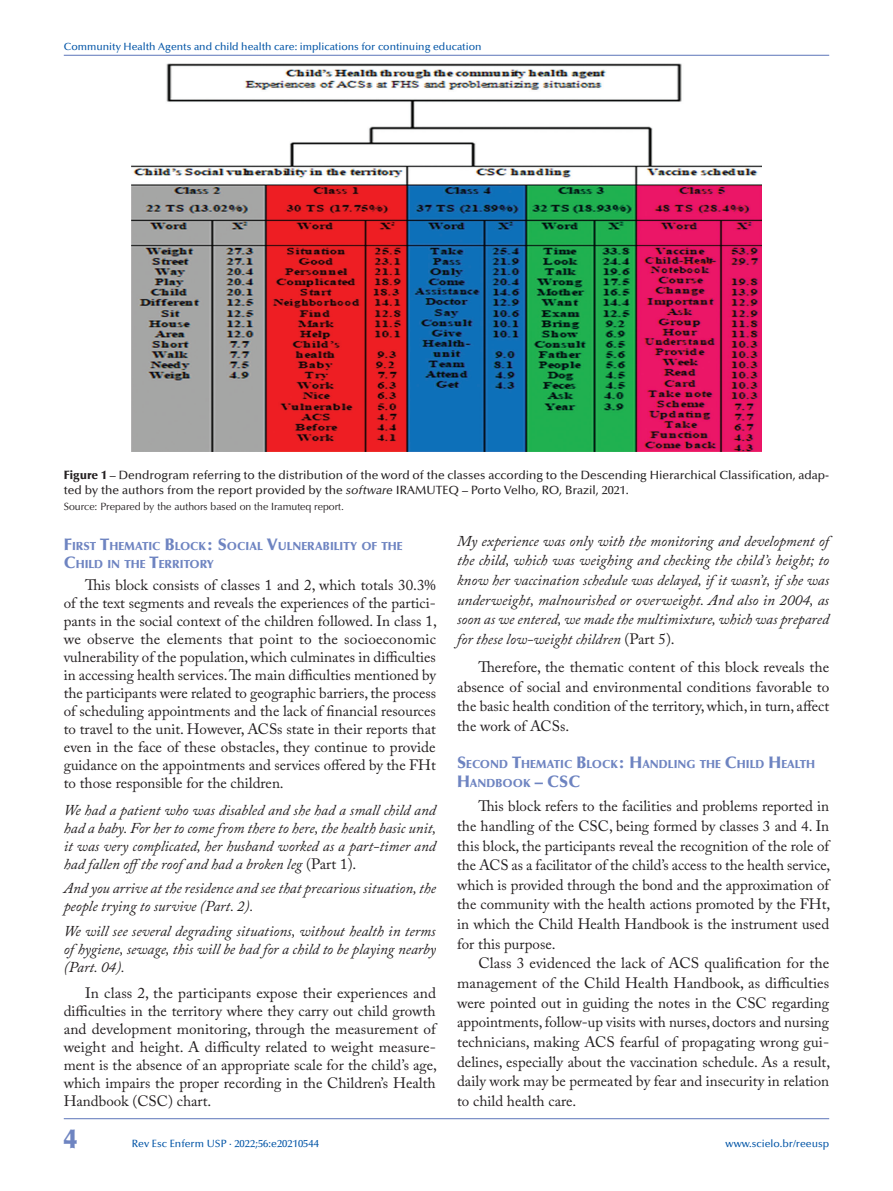
<style>
.page{position:relative;width:893px;height:1191px;background:#fff}
.page>*{position:absolute;margin:0;border:0;box-sizing:border-box;transform-origin:0 0}
.t1{font:900 27px "Optima LT";color:#6e84c1}
.Texto{font:15px/19.6px "Adobe Caslon Pro";color:#231f20;text-align:justify}
.Citação{font:italic 15px/18px "Adobe Caslon Pro";color:#231f20;text-align:justify}
.Titulo_Tabela___Lege{font:500 12px/15px "Optima LT";color:#231f20}
.Sub2{font:900 11.55px/19.6px "Optima LT";color:#6e84c1}
.t2{font:500 10.5px "Optima LT";color:#0154a6}
.Notas{font:10.5px "Optima LT";color:#231f20}
.s1{font-weight:900}
.s2{font-style:italic}
.s3{font-size:16.5px}
.s4{font-style:normal}
</style>
<div class="page">
<hr style="left:64px;top:1118px;width:765px;height:1px;background:#6e84c1">
<hr style="left:64px;top:55px;width:765px;height:1px;background:#6e84c1">
<img style="left:131px;top:64px;width:631px;height:387px">
<p class="t2" style="left:64px;top:40px;width:419px">Community Health Agents and child health care: implications for continuing education</p>
<p class="Titulo_Tabela___Lege" style="left:64px;top:468px;width:767px"><span class="s1">Figure 1</span> – Dendrogram referring to the distribution of the word of the classes according to the Descending Hierarchical Classification, adap&shy;ted by the authors from the report provided by the <span class="s2">software</span> IRAMUTEQ – Porto Velho, RO, Brazil, 2021.</p>
<p class="Notas" style="left:64px;top:500px;width:282px">Source: Prepared by the authors based on the Iramuteq report.</p>
<p class="Sub2" style="left:64px;top:537px;width:340px;line-height:18px"><span class="s3">F</span>IRST <span class="s3">T</span>HEMATIC <span class="s3">B</span>LOCK<span class="s3">: S</span>OCIAL <span class="s3">V</span>ULNERABILITY OF THE<br><span class="s3">C</span>HILD IN THE <span class="s3">T</span>ERRITORY</p>
<p class="Texto" style="left:64px;top:576px;width:375px;line-height:18px;text-indent:21px">This block consists of classes 1 and 2, which totals 30.3% of the text segments and reveals the experiences of the partici&shy;pants in the social context of the children followed. In class 1, we observe the elements that point to the socioeconomic vulnerability of the population, which culminates in difficulties in accessing health services. The main difficulties mentioned by the participants were related to geographic barriers, the process of scheduling appointments and the lack of financial resources to travel to the unit. However, ACSs state in their reports that even in the face of these obstacles, they continue to provide guidance on the appointments and services offered by the FHt to those responsible for the children.</p>
<p class="Citação" style="left:64px;top:800px;width:374px">We had a patient who was disabled and she had a small child and had a baby. For her to come from there to here, the health basic unit, it was very complicated, her husband worked as a part-timer and had fallen offthe roof and had a broken leg <span class="s4">(Part 1).</span></p>
<p class="Citação" style="left:64px;top:879px;width:374px">And you arrive at the residence and see that precarious situation, the people trying to survive (Part. 2).</p>
<p class="Citação" style="left:64px;top:921px;width:374px">We will see several degrading situations, without health in terms of hygiene, sewage, this will be bad for a child to be playing nearby (Part. 04).</p>
<p class="Texto" style="left:64px;top:984px;width:375px;line-height:18px;text-indent:21px">In class 2, the participants expose their experiences and difficulties in the territory where they carry out child growth and development monitoring, through the measurement of weight and height. A difficulty related to weight measure&shy;ment is the absence of an appropriate scale for the child’s age, which impairs the proper recording in the Children’s Health Handbook (CSC) chart.</p>
<p class="Citação" style="left:457px;top:530px;width:374px;line-height:19.6px">My experience was only with the monitoring and development of the child, which was weighing and checking the child’s height; to know her vaccination schedule was delayed, if it wasn’t, if she was underweight, malnourished or overweight. And also in 2004, as soon as we entered, we made the multimixture, which was prepared for these low-weight children <span class="s4">(Part 5).</span></p>
<p class="Texto" style="left:457px;top:657px;width:374px;text-indent:21px">Therefore, the thematic content of this block reveals the absence of social and environmental conditions favorable to the basic health condition of the territory, which, in turn, affect the work of ACSs.</p>
<p class="Sub2" style="left:457px;top:754px;width:360px"><span class="s3">S</span>ECOND <span class="s3">T</span>HEMATIC <span class="s3">B</span>LOCK<span class="s3">: H</span>ANDLING THE <span class="s3">C</span>HILD <span class="s3">H</span>EALTH<br><span class="s3">H</span>ANDBOOK <span class="s3">– CSC</span></p>
<p class="Texto" style="left:457px;top:796px;width:375px;text-indent:21px">This block refers to the facilities and problems reported in the handling of the CSC, being formed by classes 3 and 4. In this block, the participants reveal the recognition of the role of the ACS as a facilitator of the child’s access to the health service, which is provided through the bond and the approximation of the community with the health actions promoted by the FHt, in which the Child Health Handbook is the instrument used for this purpose.</p>
<p class="Texto" style="left:457px;top:953px;width:375px;text-indent:21px">Class 3 evidenced the lack of ACS qualification for the management of the Child Health Handbook, as difficulties were pointed out in guiding the notes in the CSC regarding appointments, follow-up visits with nurses, doctors and nursing technicians, making ACS fearful of propagating wrong gui&shy;delines, especially about the vaccination schedule. As a result, daily work may be permeated by fear and insecurity in relation to child health care.</p>
<h1 class="t1" style="left:64px;top:1123px;width:15px">4</h1>
<p class="t2" style="left:726px;top:1137px;width:105px">www.scielo.br/reeusp</p>
<p class="t2" style="left:132px;top:1137px;width:189px">Rev Esc Enferm USP · 2022;56:e20210544</p>
</div>
